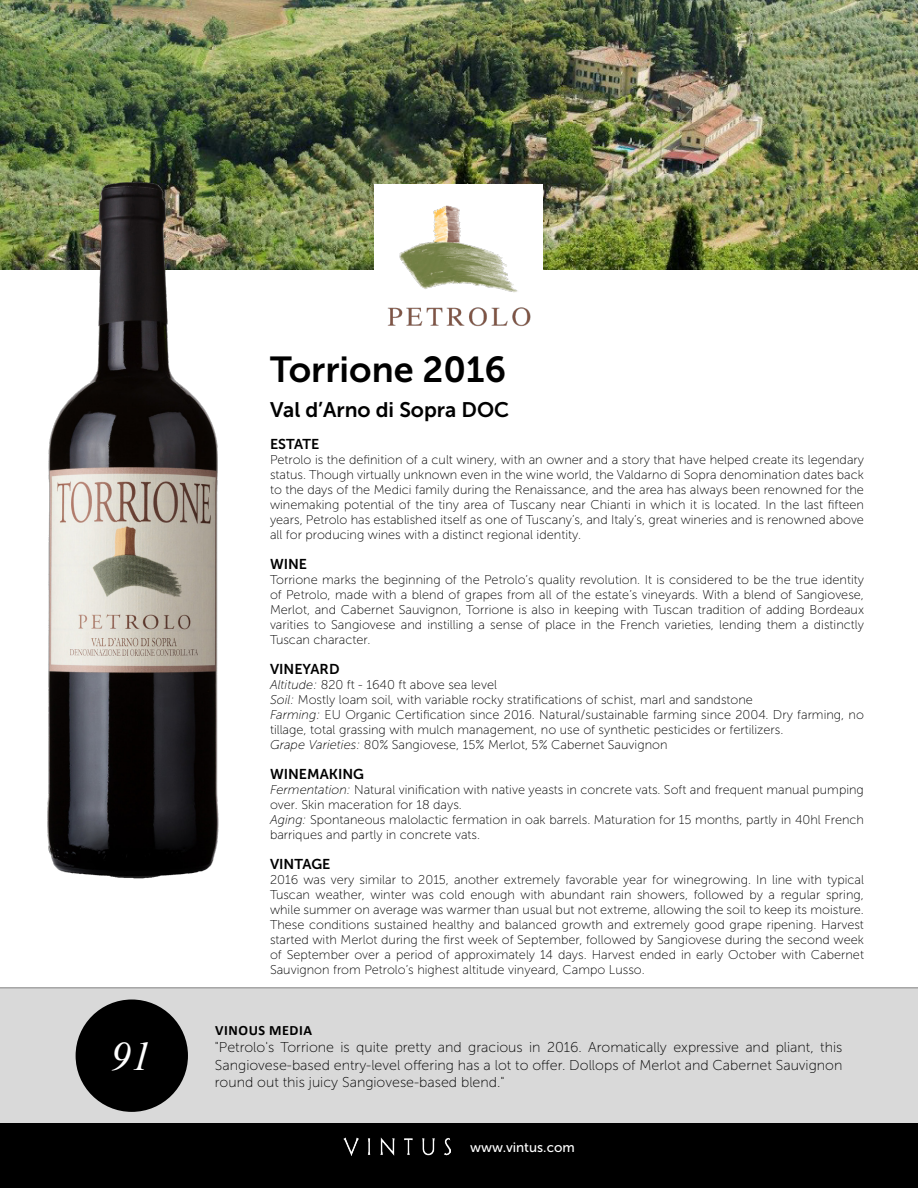
<style>
.page{position:relative;width:918px;height:1188px;background:#fff}
.page>*{position:absolute;margin:0;border:0;box-sizing:border-box;transform-origin:0 0}
.t1{font:italic 40.5px "Times New Roman";color:#fff}
.t2{font:36px "Museo Sans 700";color:#000}
.t3{font:21px "Museo Sans 700";color:#000}
.t4{font:14.25px/17.1px "Museo Sans 100";color:#000;text-align:justify}
.t5{font:14.25px "Museo Sans 700";color:#000}
.t6{font:700 14.25px "Calibri";letter-spacing:.04em;color:#000}
.t7{font:13.5px "Museo Sans 500";color:#fff}
.t8{font:12.75px/15px "Museo Sans 100";color:#000;text-align:justify}
.s1{font-style:italic}
</style>
<div class="page">
<img style="left:0;top:0;width:918px;height:270px">
<div style="left:375px;top:185px;width:168px;height:170px;background:#fff"></div>
<img style="left:387px;top:205px;width:144px;height:122px">
<div style="left:0;top:1123px;width:918px;height:65px;background:#000"></div>
<img style="left:343px;top:1138px;width:108px;height:18px">
<div style="left:0;top:988px;width:918px;height:135px;background:#d9d9d9"></div>
<hr style="left:0;top:987px;width:918px;height:1px;background:#7e7e7e">
<img style="left:40px;top:180px;width:184px;height:699px">
<div style="left:76px;top:1000px;width:112px;height:112px;background:#000;border-radius:50%"></div>
<h1 class="t1" style="left:111px;top:1028px;width:42px">91</h1>
<h2 class="t2" style="left:270px;top:350px;width:238px">Torrione 2016</h2>
<h3 class="t3" style="left:270px;top:398px;width:241px">Val d’Arno di Sopra DOC</h3>
<p class="t5" style="left:270px;top:436px;width:51px">ESTATE</p>
<p class="t8" style="left:270px;top:452px;width:596px">Petrolo is the definition of a cult winery, with an owner and a story that have helped create its legendary status. Though virtually unknown even in the wine world, the Valdarno di Sopra denomination dates back to the days of the Medici family during the Renaissance, and the area has always been renowned for the winemaking potential of the tiny area of Tuscany near Chianti in which it is located. In the last fifteen years, Petrolo has established itself as one of Tuscany’s, and Italy’s, great wineries and is renowned above all for producing wines with a distinct regional identity.</p>
<p class="t5" style="left:270px;top:556px;width:39px">WINE</p>
<p class="t8" style="left:270px;top:572px;width:596px">Torrione marks the beginning of the Petrolo’s quality revolution. It is considered to be the true identity of Petrolo, made with a blend of grapes from all of the estate’s vineyards. With a blend of Sangiovese, Merlot, and Cabernet Sauvignon, Torrione is also in keeping with Tuscan tradition of adding Bordeaux varities to Sangiovese and instilling a sense of place in the French varieties, lending them a distinctly Tuscan character.</p>
<p class="t5" style="left:270px;top:661px;width:71px">VINEYARD</p>
<p class="t8" style="left:270px;top:677px;width:596px;text-align:left"><span class="s1">Altitude:</span> 820 ft - 1640 ft above sea level<br><span class="s1">Soil:</span> Mostly loam soil, with variable rocky stratifications of schist, marl and sandstone<br><span class="s1">Farming:</span> EU Organic Certification since 2016. Natural/sustainable farming since 2004. Dry farming, no tillage, total grassing with mulch management, no use of synthetic pesticides or fertilizers.<br><span class="s1">Grape Varieties:</span> 80% Sangiovese, 15% Merlot, 5% Cabernet Sauvignon</p>
<p class="t5" style="left:270px;top:766px;width:96px">WINEMAKING</p>
<p class="t8" style="left:270px;top:782px;width:596px;text-align:left"><span class="s1">Fermentation:</span> Natural vinification with native yeasts in concrete vats. Soft and frequent manual pumping over. Skin maceration for 18 days.<br><span class="s1">Aging:</span> Spontaneous malolactic fermation in oak barrels. Maturation for 15 months, partly in 40hl French barriques and partly in concrete vats.</p>
<p class="t5" style="left:270px;top:856px;width:62px">VINTAGE</p>
<p class="t8" style="left:270px;top:872px;width:596px">2016 was very similar to 2015, another extremely favorable year for winegrowing. In line with typical Tuscan weather, winter was cold enough with abundant rain showers, followed by a regular spring, while summer on average was warmer than usual but not extreme, allowing the soil to keep its moisture.<br>These conditions sustained healthy and balanced growth and extremely good grape ripening. Harvest started with Merlot during the first week of September, followed by Sangiovese during the second week of September over a period of approximately 14 days. Harvest ended in early October with Cabernet Sauvignon from Petrolo’s highest altitude vinyeard, Campo Lusso.</p>
<p class="t6" style="left:215px;top:1021px;width:98px">VINOUS MEDIA</p>
<p class="t4" style="left:215px;top:1039px;width:629px">"Petrolo's Torrione is quite pretty and gracious in 2016. Aromatically expressive and pliant, this Sangiovese-based entry-level offering has a lot to offer. Dollops of Merlot and Cabernet Sauvignon round out this juicy Sangiovese-based blend."</p>
<p class="t7" style="left:470px;top:1140px;width:106px">www.vintus.com</p>
</div>
